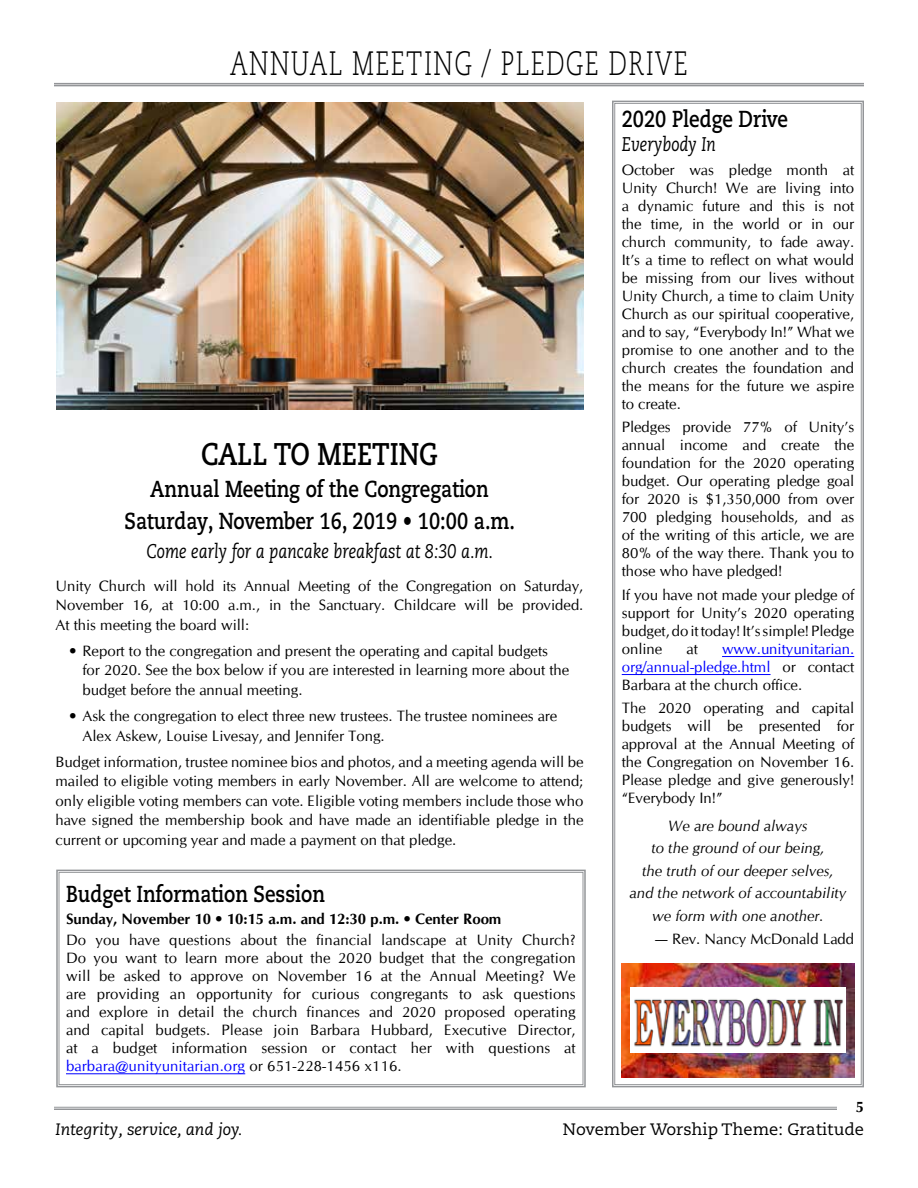
<style>
.page{position:relative;width:918px;height:1188px;background:#fff}
.page>*{position:absolute;margin:0;border:0;box-sizing:border-box;transform-origin:0 0}
.t1{font:300 33.75px "Caecilia LT Pro 45";letter-spacing:.06em;color:#000;scale:.72 1}
.t2{font:700 31.35px "Caecilia LT Pro 75";color:#000;scale:.82 1}
.t3{font:700 23.1px/32px "Caecilia LT Pro 75";color:#000;text-align:center;scale:.82 1}
.t4{font:italic 19.8px "Caecilia LT Pro 56";color:#000;scale:.82 1}
.t5{font:16.5px "Caecilia LT Pro 55 Roman";color:#000}
.t6{font:italic 16.5px "Caecilia LT Pro 56";color:#000}
.t7{font:15px/18px "CG Omega";color:#000;text-align:justify}
.t8{font:italic 15px/22.5px "CG Omega";color:#000;text-align:center}
.t9{font:15px/18px "CG Omega";color:#00f;text-align:justify}
.t10{font:700 15px "CG Omega";color:#000}
.s1{color:#00f}
.s2{color:#000}
</style>
<div class="page">
<hr style="left:54px;top:1107px;width:783px;height:1px;background:#939598">
<hr style="left:54px;top:1108px;width:783px;height:2px;background:#939598">
<hr style="left:54px;top:83px;width:810px;height:1px;background:#939598">
<hr style="left:54px;top:85px;width:810px;height:1px;background:#939598">
<svg style="left:612px;top:100px;width:252px;height:988px"></svg>
<div style="left:614px;top:103px;width:248px;height:982px;border:1px solid #939598"></div>
<img style="left:622px;top:963px;width:232px;height:115px">
<img style="left:630px;top:988px;width:216px;height:65px">
<img style="left:56px;top:102px;width:528px;height:308px">
<svg style="left:56px;top:869px;width:530px;height:219px"></svg>
<div style="left:59px;top:872px;width:524px;height:213px;border:1px solid #939598"></div>
<h1 class="t1" style="left:230px;top:41px;width:637px">ANNUAL MEETING / PLEDGE DRIVE</h1>
<h3 class="t3" style="left:622px;top:102px;width:204px">2020 Pledge Drive</h3>
<h3 class="t4" style="left:622px;top:132px;width:116px">Everybody In</h3>
<p class="t7" style="left:622px;top:161px;width:234px">October was pledge month at Unity Church! We are living into a dynamic future and this is not the time, in the world or in our church community, to fade away.<br>It’s a time to reflect on what would be missing from our lives without Unity Church, a time to claim Unity Church as our spiritual cooperative, and to say, “Everybody In!” What we promise to one another and to the church creates the foundation and the means for the future we aspire to create.</p>
<p class="t7" style="left:622px;top:418px;width:234px">Pledges provide 77% of Unity’s annual income and create the foundation for the 2020 operating budget. Our operating pledge goal for 2020 is $1,350,000 from over 700 pledging households, and as of the writing of this article, we are 80% of the way there. Thank you to those who have pledged!</p>
<p class="t7" style="left:622px;top:586px;width:234px">If you have not made your pledge of support for Unity’s 2020 operating budget, do it today! It’s simple! Pledge online</p>
<h2 class="t2" style="left:201px;top:433px;width:290px">CALL TO MEETING</h2>
<h3 class="t3" style="left:125px;top:473px;width:478px">Annual Meeting of the Congregation<br>Saturday, November 16, 2019 • 10:00 a.m.</h3>
<h3 class="t4" style="left:146px;top:538px;width:424px">Come early for a pancake breakfast at 8:30 a.m.</h3>
<p class="t7" style="left:56px;top:576px;width:529px;line-height:19.5px">Unity Church will hold its Annual Meeting of the Congregation on Saturday, November 16, at 10:00 a.m., in the Sanctuary. Childcare will be provided.<br>At this meeting the board will:</p>
<p class="t7" style="left:82px;top:641px;width:488px;line-height:19.5px;text-align:left;text-indent:-14px">• Report to the congregation and present the operating and capital budgets<br>for 2020. See the box below if you are interested in learning more about the budget before the annual meeting.</p>
<p class="t7" style="left:82px;top:706px;width:476px;line-height:19.5px;text-indent:-14px">• Ask the congregation to elect three new trustees. The trustee nominees are<br>Alex Askew, Louise Livesay, and Jennifer Tong.</p>
<p class="t7" style="left:56px;top:752px;width:529px;line-height:19.5px">Budget information, trustee nominee bios and photos, and a meeting agenda will be mailed to eligible voting members in early November. All are welcome to attend; only eligible voting members can vote. Eligible voting members include those who have signed the membership book and have made an identifiable pledge in the current or upcoming year and made a payment on that pledge.</p>
<h3 class="t3" style="left:66px;top:878px;width:317px">Budget Information Session</h3>
<p class="t10" style="left:66px;top:909px;width:437px">Sunday, November 10 • 10:15 a.m. and 12:30 p.m. • Center Room</p>
<p class="t7" style="left:66px;top:931px;width:511px">Do you have questions about the financial landscape at Unity Church?<br>Do you want to learn more about the 2020 budget that the congregation will be asked to approve on November 16 at the Annual Meeting? We are providing an opportunity for curious congregants to ask questions and explore in detail the church finances and 2020 proposed operating and capital budgets. Please join Barbara Hubbard, Executive Director, at a budget information session or contact her with questions at <span class="s1">barbara@unityunitarian.org</span> or 651-228-1456 x116.</p>
<p class="t9" style="left:622px;top:640px;width:234px;text-indent:100px">www.unityunitarian. org/annual-pledge.html <span class="s2">or contact Barbara at the church office.</span></p>
<p class="t7" style="left:622px;top:699px;width:234px">The 2020 operating and capital budgets will be presented for approval at the Annual Meeting of the Congregation on November 16.<br>Please pledge and give generously! “Everybody In!”</p>
<p class="t8" style="left:629px;top:815px;width:219px">We are bound always<br>to the ground of our being,<br>the truth of our deeper selves, and the network of accountability we form with one another.</p>
<p class="t7" style="left:655px;top:930px;width:201px">— Rev. Nancy McDonald Ladd</p>
<p class="t7" style="left:687px;top:640px;width:13px">at</p>
<p class="t10" style="left:856px;top:1098px;width:10px">5</p>
<p class="t6" style="left:56px;top:1118px;width:188px">Integrity, service, and joy.</p>
<p class="t5" style="left:563px;top:1118px;width:303px">November Worship Theme: Gratitude</p>
</div>
